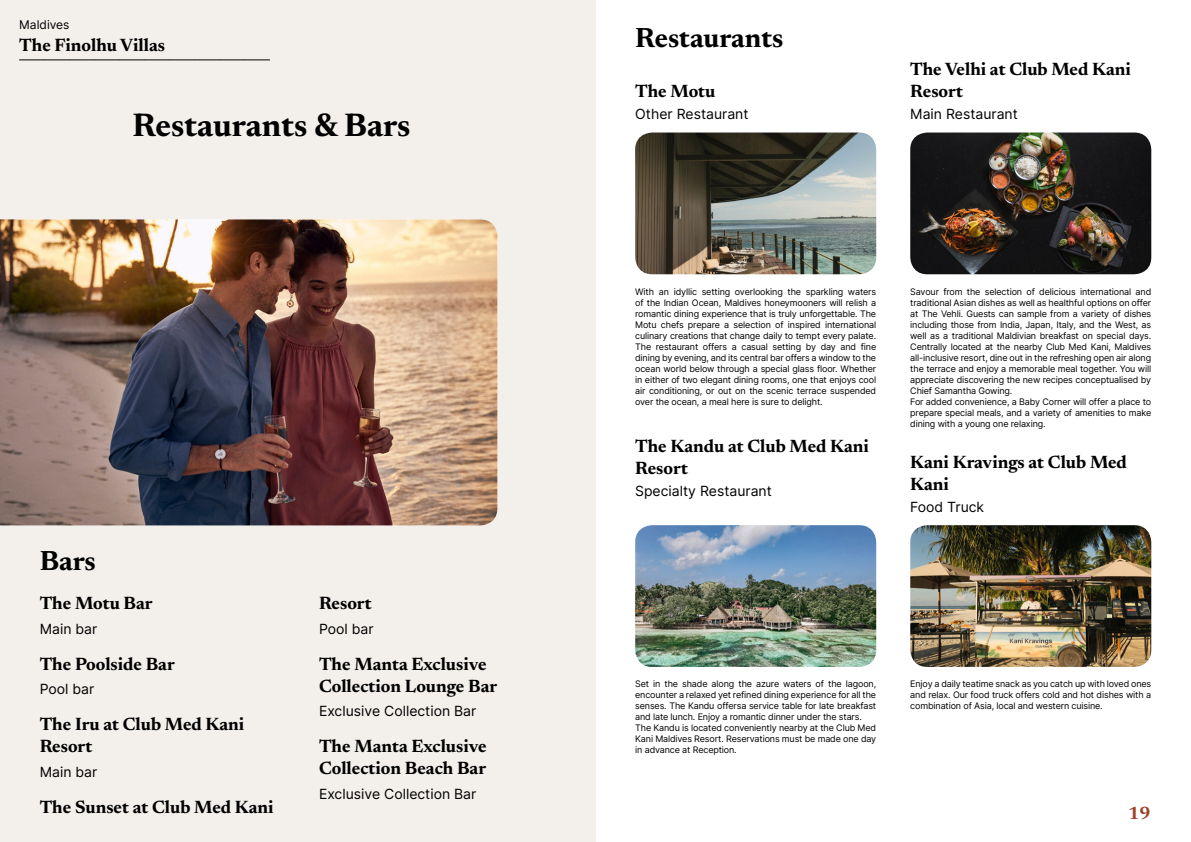
<style>
.page{position:relative;width:1191px;height:842px;background:#fff}
.page>*{position:absolute;margin:0;border:0;box-sizing:border-box;transform-origin:0 0}
.t1{font:700 33px "Newsreader 24 pt";color:#000}
.t2{font:700 28px "Newsreader 24 pt";color:#000}
.t3{font:700 18px/22px "Newsreader 24 pt";color:#000}
.t4{font:700 18px "Newsreader 24 pt";color:#9d432c}
.t5{font:14px "Inter";color:#000}
.t6{font:12px "Inter";color:#000}
.t7{font:9px/11px "Inter";letter-spacing:-.015em;color:#000;text-align:justify}
</style>
<div class="page">
<div style="left:0;top:0;width:595px;height:842px;background:#f3f0ec"></div>
<img style="left:0;top:219px;width:497px;height:306px">
<img style="left:635px;top:133px;width:241px;height:141px">
<img style="left:635px;top:525px;width:241px;height:142px">
<img style="left:910px;top:525px;width:241px;height:142px">
<img style="left:910px;top:133px;width:241px;height:141px">
<svg style="left:20px;top:60px;width:250px;height:1px"></svg>
<h3 class="t6" style="left:19px;top:15px;width:52px">Maldives</h3>
<h3 class="t3" style="left:19px;top:33px;width:147px">The Finolhu Villas</h3>
<h1 class="t1" style="left:133px;top:101px;width:279px">Restaurants &amp; Bars</h1>
<h2 class="t2" style="left:40px;top:541px;width:58px">Bars</h2>
<h3 class="t3" style="left:40px;top:591px;width:114px">The Motu Bar</h3>
<h3 class="t5" style="left:40px;top:618px;width:59px">Main bar</h3>
<h3 class="t3" style="left:40px;top:652px;width:137px">The Poolside Bar</h3>
<h3 class="t5" style="left:40px;top:679px;width:56px">Pool bar</h3>
<h3 class="t3" style="left:40px;top:712px;width:206px">The Iru at Club Med Kani<br>Resort</h3>
<h3 class="t5" style="left:40px;top:762px;width:59px">Main bar</h3>
<h3 class="t3" style="left:40px;top:795px;width:235px">The Sunset at Club Med Kani</h3>
<h3 class="t3" style="left:319px;top:591px;width:54px">Resort</h3>
<h3 class="t5" style="left:319px;top:618px;width:56px">Pool bar</h3>
<h3 class="t3" style="left:319px;top:652px;width:180px">The Manta Exclusive<br>Collection Lounge Bar</h3>
<h3 class="t5" style="left:319px;top:701px;width:159px">Exclusive Collection Bar</h3>
<h3 class="t3" style="left:319px;top:734px;width:169px">The Manta Exclusive<br>Collection Beach Bar</h3>
<h3 class="t5" style="left:319px;top:784px;width:159px">Exclusive Collection Bar</h3>
<h2 class="t2" style="left:635px;top:18px;width:150px">Restaurants</h2>
<h3 class="t3" style="left:635px;top:79px;width:82px">The Motu</h3>
<h3 class="t5" style="left:635px;top:104px;width:115px">Other Restaurant</h3>
<h3 class="t3" style="left:910px;top:57px;width:222px">The Velhi at Club Med Kani<br>Resort</h3>
<h3 class="t5" style="left:910px;top:104px;width:109px">Main Restaurant</h3>
<p class="t7" style="left:635px;top:286px;width:242px">With an idyllic setting overlooking the sparkling waters of the Indian Ocean, Maldives honeymooners will relish a romantic dining experience that is truly unforgettable. The Motu chefs prepare a selection of inspired international culinary creations that change daily to tempt every palate.<br>The restaurant offers a casual setting by day and fine dining by evening, and its central bar offers a window to the ocean world below through a special glass floor. Whether in either of two elegant dining rooms, one that enjoys cool air conditioning, or out on the scenic terrace suspended over the ocean, a meal here is sure to delight.</p>
<h3 class="t3" style="left:635px;top:434px;width:235px">The Kandu at Club Med Kani<br>Resort</h3>
<h3 class="t5" style="left:635px;top:480px;width:138px">Specialty Restaurant</h3>
<p class="t7" style="left:910px;top:286px;width:242px;text-align:left">Savour from the selection of delicious international and traditional Asian dishes as well as healthful options on offer at The Vehli. Guests can sample from a variety of dishes including those from India, Japan, Italy, and the West, as well as a traditional Maldivian breakfast on special days.<br>Centrally located at the nearby Club Med Kani, Maldives all-inclusive resort, dine out in the refreshing open air along the terrace and enjoy a memorable meal together. You will appreciate discovering the new recipes conceptualised by Chief Samantha Gowing.<br>For added convenience, a Baby Corner will offer a place to prepare special meals, and a variety of amenities to make dining with a young one relaxing.</p>
<h3 class="t3" style="left:910px;top:450px;width:218px">Kani Kravings at Club Med<br>Kani</h3>
<h3 class="t5" style="left:910px;top:496px;width:75px">Food Truck</h3>
<p class="t7" style="left:635px;top:678px;width:242px;text-align:left">Set in the shade along the azure waters of the lagoon, encounter a relaxed yet refined dining experience for all the senses. The Kandu offersa service table for late breakfast and late lunch. Enjoy a romantic dinner under the stars.<br>The Kandu is located conveniently nearby at the Club Med Kani Maldives Resort. Reservations must be made one day in advance at Reception.</p>
<p class="t7" style="left:910px;top:678px;width:242px">Enjoy a daily teatime snack as you catch up with loved ones and relax. Our food truck offers cold and hot dishes with a combination of Asia, local and western cuisine.</p>
<h3 class="t4" style="left:1128px;top:800px;width:24px">19</h3>
</div>
